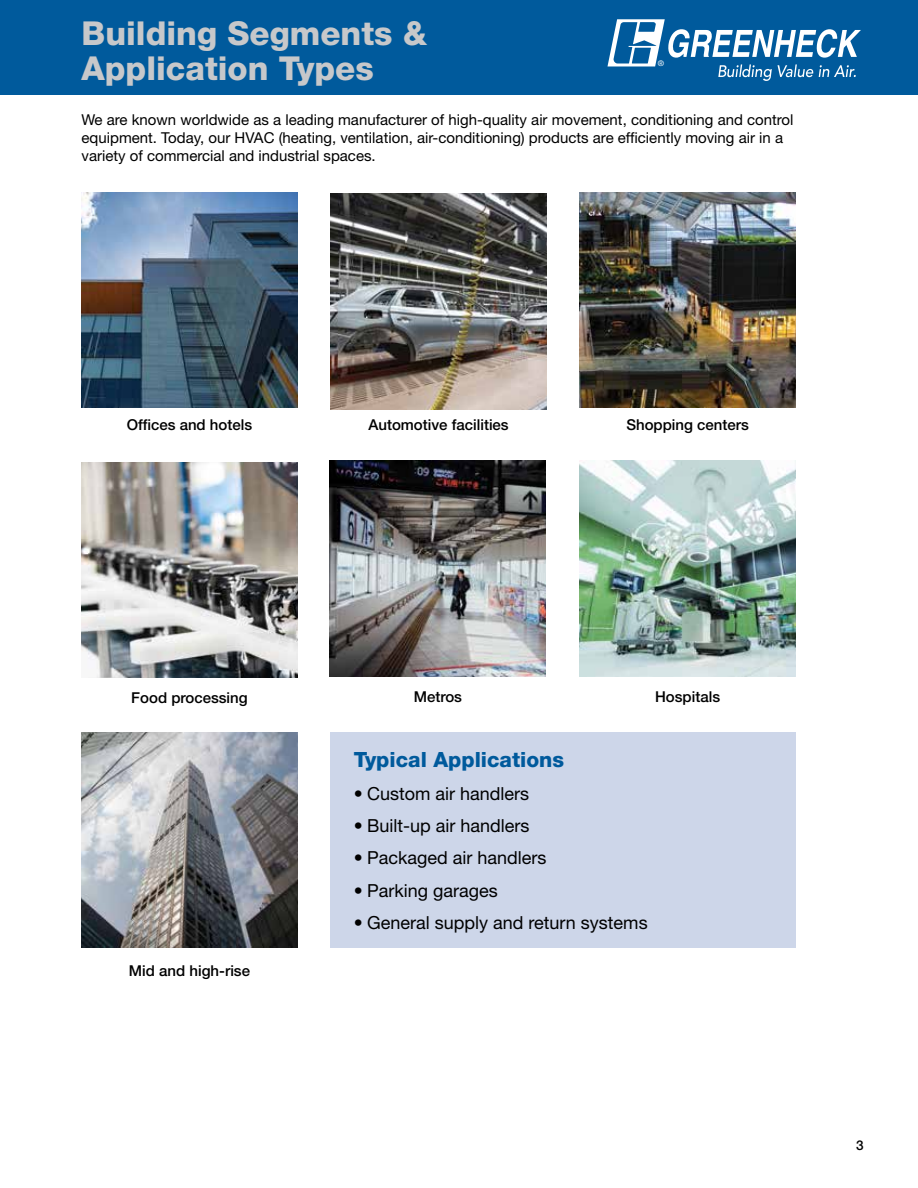
<style>
.page{position:relative;width:918px;height:1188px;background:#fff}
.page>*{position:absolute;margin:0;border:0;box-sizing:border-box;transform-origin:0 0}
.t1{font:800 33px/34.5px "Helvetica Neue LT Std";color:#c7c8ca}
.t2{font:800 21px "Helvetica Neue LT Std";color:#005a9c}
.t3{font:18px "Helvetica Neue LT Std";color:#000}
.t4{font:15px/18px "Helvetica Neue LT Std";color:#000}
.t5{font:500 15px "Helvetica Neue LT Std";color:#000}
.t6{font:500 13.5px "Helvetica Neue LT Std";color:#000}
.t7{font:7.65px "Helvetica";color:#fff}
</style>
<div class="page">
<div style="left:0;top:0;width:918px;height:94px;background:#005a9c"></div>
<svg style="left:608px;top:19px;width:253px;height:62px"></svg>
<div style="left:330px;top:732px;width:466px;height:216px;background:#cdd6e9"></div>
<img style="left:82px;top:192px;width:216px;height:216px">
<img style="left:82px;top:462px;width:216px;height:216px">
<img style="left:331px;top:193px;width:216px;height:216px">
<img style="left:82px;top:732px;width:216px;height:216px">
<img style="left:580px;top:192px;width:216px;height:216px">
<img style="left:330px;top:461px;width:216px;height:216px">
<img style="left:580px;top:461px;width:216px;height:216px">
<h1 class="t1" style="left:82px;top:16px;width:347px">Building Segments &amp;<br>Application Types</h1>
<p class="t4" style="left:82px;top:111px;width:714px">We are known worldwide as a leading manufacturer of high-quality air movement, conditioning and control equipment. Today, our HVAC (heating, ventilation, air-conditioning) products are efficiently moving air in a variety of commercial and industrial spaces.</p>
<p class="t7" style="left:658px;top:59px;width:7px">®</p>
<p class="t5" style="left:127px;top:416px;width:127px">Offices and hotels</p>
<p class="t5" style="left:368px;top:416px;width:142px">Automotive facilities</p>
<p class="t5" style="left:626px;top:416px;width:124px">Shopping centers</p>
<p class="t5" style="left:131px;top:689px;width:118px">Food processing</p>
<p class="t5" style="left:129px;top:962px;width:123px">Mid and high-rise</p>
<p class="t5" style="left:414px;top:687px;width:50px">Metros</p>
<p class="t5" style="left:655px;top:687px;width:67px">Hospitals</p>
<h2 class="t2" style="left:354px;top:747px;width:212px">Typical Applications</h2>
<p class="t3" style="left:354px;top:783px;width:177px">• Custom air handlers</p>
<p class="t3" style="left:354px;top:815px;width:177px">• Built-up air handlers</p>
<p class="t3" style="left:354px;top:847px;width:194px">• Packaged air handlers</p>
<p class="t3" style="left:354px;top:880px;width:146px">• Parking garages</p>
<p class="t3" style="left:354px;top:912px;width:295px">• General supply and return systems</p>
<p class="t6" style="left:856px;top:1137px;width:9px">3</p>
</div>
